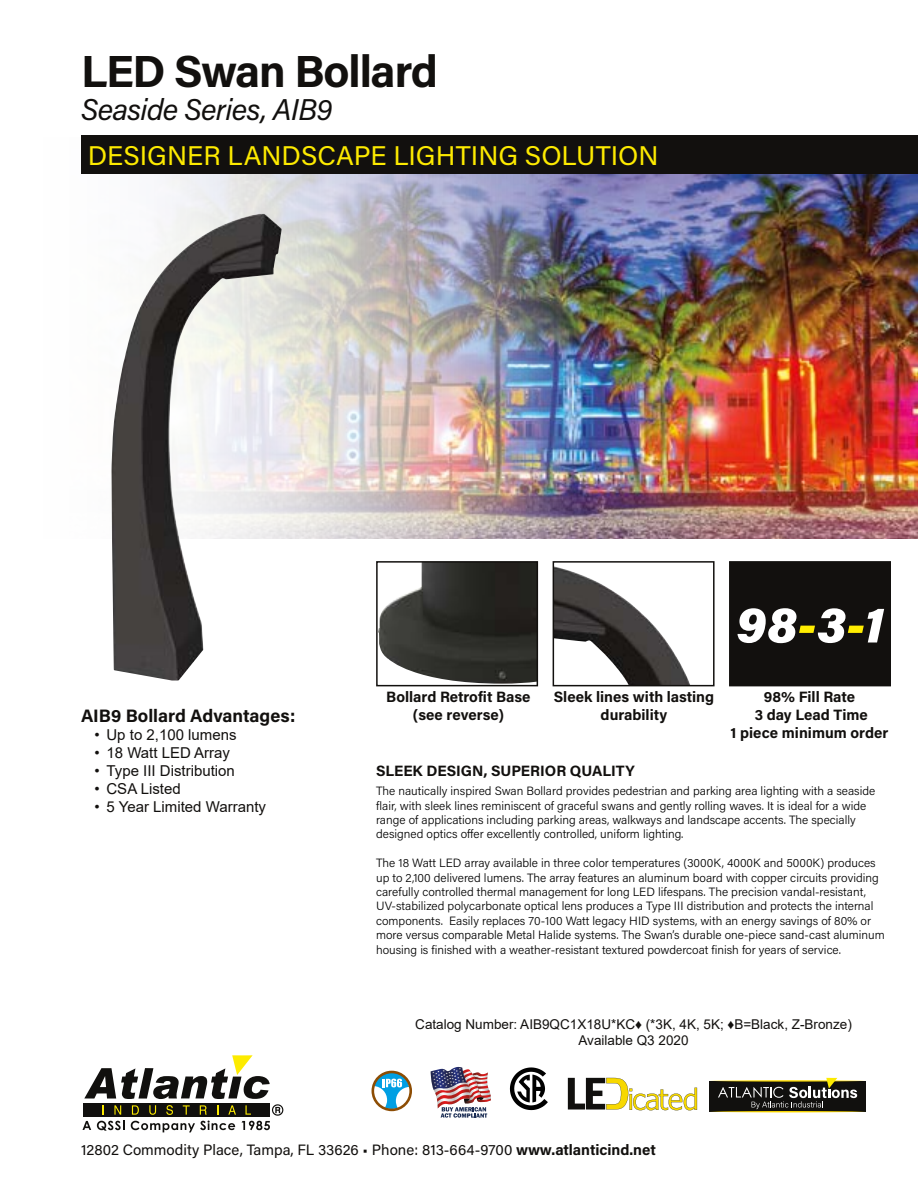
<style>
.page{position:relative;width:918px;height:1188px;background:#fff}
.page>*{position:absolute;margin:0;border:0;box-sizing:border-box;transform-origin:0 0}
.t1{font:italic 900 51px "Acumin Pro";color:#fff}
.t2{font:700 45px "Acumin Pro";letter-spacing:-.03em;color:#12100e}
.t3{font:italic 30px "Acumin Pro";letter-spacing:-.02em;color:#12100e}
.t4{font:27px "Acumin Pro";color:#fdea00}
.t5{font:700 18px "Acumin Pro";color:#12100e}
.t6{font:700 15px/18px "Acumin Pro";color:#12100e;text-align:center}
.t7{font:15px "Arial";color:#12100e}
.t8{font:15px "Acumin Pro";color:#12100e}
.t9{font:13.5px/16.2px "Arial";color:#12100e;text-align:center}
.t10{font:300 12px/14.4px "Acumin Pro";color:#000}
.s1{color:#ffed00}
.s2{font-weight:700}
</style>
<div class="page">
<img style="left:111px;top:174px;width:807px;height:364px">
<img style="left:379px;top:564px;width:156px;height:119px">
<div style="left:376px;top:561px;width:162px;height:125px;border:2px solid #12100e"></div>
<img style="left:556px;top:567px;width:134px;height:116px">
<div style="left:553px;top:561px;width:162px;height:125px;border:2px solid #12100e"></div>
<div style="left:730px;top:562px;width:160px;height:124px;background:#12100e"></div>
<div style="left:729px;top:561px;width:162px;height:125px;border:2px solid #12100e"></div>
<div style="left:81px;top:135px;width:837px;height:39px;background:#12100e"></div>
<img style="left:112px;top:214px;width:170px;height:467px">
<svg style="left:372px;top:1071px;width:40px;height:40px"></svg>
<svg style="left:510px;top:1067px;width:38px;height:43px"></svg>
<img style="left:431px;top:1067px;width:60px;height:51px">
<svg style="left:568px;top:1078px;width:129px;height:32px"></svg>
<svg style="left:709px;top:1078px;width:157px;height:34px;background:#4b483a"></svg>
<svg style="left:83px;top:1055px;width:200px;height:77px"></svg>
<h2 class="t2" style="left:81px;top:40px;width:358px">LED Swan Bollard</h2>
<h3 class="t3" style="left:81px;top:89px;width:253px">Seaside Series, AIB9</h3>
<h3 class="t4" style="left:88px;top:136px;width:572px">DESIGNER LANDSCAPE LIGHTING SOLUTION</h3>
<h1 class="t1" style="left:736px;top:588px;width:150px">98<span class="s1">-</span>3<span class="s1">-</span>1</h1>
<h3 class="t5" style="left:81px;top:703px;width:216px">AIB9 Bollard Advantages:</h3>
<p class="t7" style="left:94px;top:724px;width:144px">• Up to 2,100 lumens</p>
<p class="t7" style="left:94px;top:742px;width:137px">• 18 Watt LED Array</p>
<p class="t7" style="left:94px;top:760px;width:142px">• Type III Distribution</p>
<p class="t7" style="left:94px;top:778px;width:88px">• CSA Listed</p>
<p class="t7" style="left:94px;top:796px;width:173px">• 5 Year Limited Warranty</p>
<p class="t6" style="left:386px;top:687px;width:146px">Bollard Retrofit Base (see reverse)</p>
<p class="t6" style="left:554px;top:687px;width:162px">Sleek lines with lasting durability</p>
<p class="t6" style="left:731px;top:687px;width:159px">98% Fill Rate<br>3 day Lead Time<br>1 piece minimum order</p>
<p class="t6" style="left:376px;top:761px;width:260px">SLEEK DESIGN, SUPERIOR QUALITY</p>
<p class="t10" style="left:376px;top:783px;width:501px">The nautically inspired Swan Bollard provides pedestrian and parking area lighting with a seaside flair, with sleek lines reminiscent of graceful swans and gently rolling waves. It is ideal for a wide range of applications including parking areas, walkways and landscape accents. The specially designed optics offer excellently controlled, uniform lighting.</p>
<p class="t10" style="left:376px;top:855px;width:510px">The 18 Watt LED array available in three color temperatures (3000K, 4000K and 5000K) produces up to 2,100 delivered lumens. The array features an aluminum board with copper circuits providing carefully controlled thermal management for long LED lifespans. The precision vandal-resistant, UV-stabilized polycarbonate optical lens produces a Type III distribution and protects the internal components. Easily replaces 70-100 Watt legacy HID systems, with an energy savings of 80% or more versus comparable Metal Halide systems. The Swan’s durable one-piece sand-cast aluminum housing is finished with a weather-resistant textured powdercoat finish for years of service.</p>
<p class="t9" style="left:415px;top:1016px;width:438px">Catalog Number: AIB9QC1X18U*KC♦ (*3K, 4K, 5K; ♦B=Black, Z-Bronze)<br>Available Q3 2020</p>
<p class="t8" style="left:81px;top:1139px;width:576px">12802 Commodity Place, Tampa, FL 33626 • Phone: 813-664-9700 <span class="s2">www.atlanticind.net</span></p>
</div>
